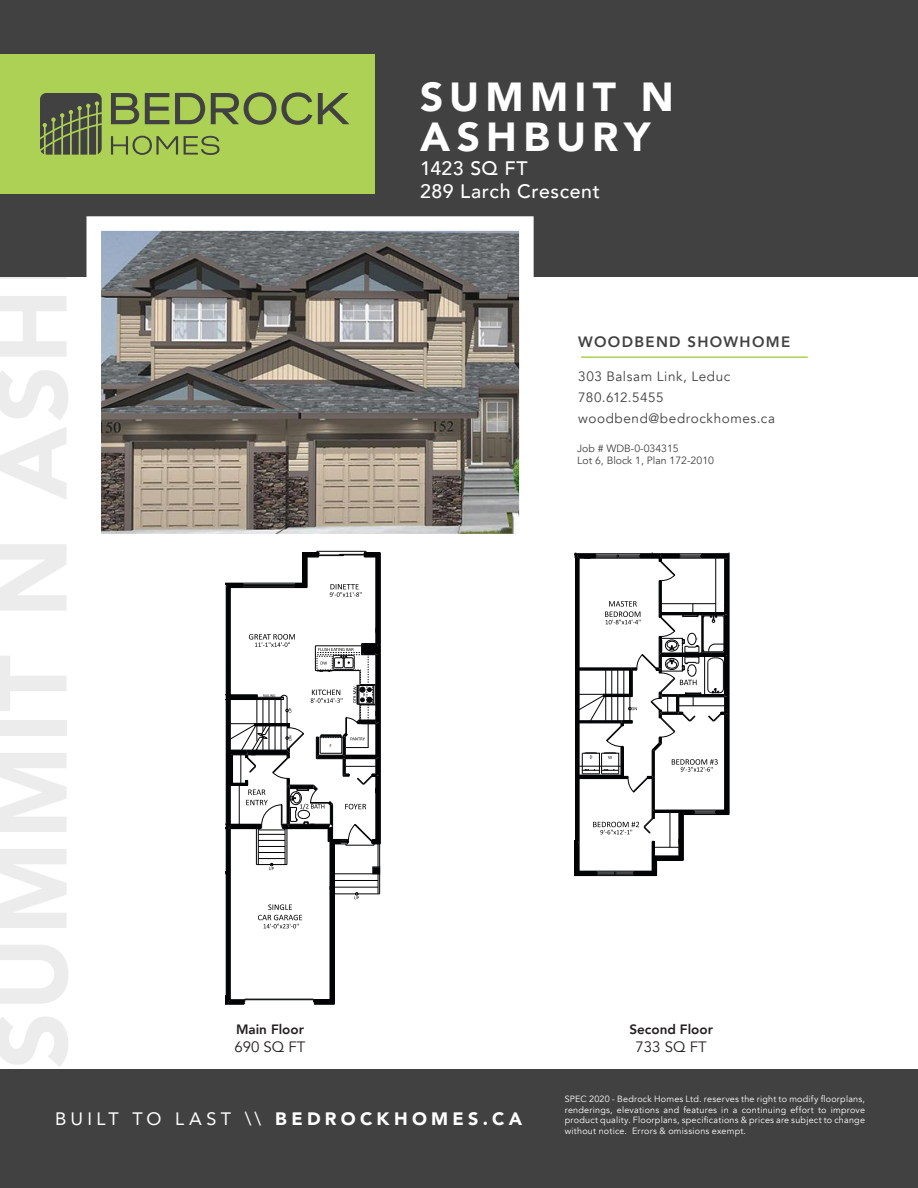
<style>
.page{position:relative;width:918px;height:1188px;background:#414142}
.page>*{position:absolute;margin:0;border:0;box-sizing:border-box;transform-origin:0 0}
.t1{font:900 40.5px "Avenir";letter-spacing:.155em;color:#fff}
.t2{font:500 19.5px "Avenir";letter-spacing:.03em;color:#fff}
.t3{font:900 18px "Avenir";letter-spacing:.24em;color:#fff}
.t4{font:800 15px "Avenir";letter-spacing:.09em;color:#414142}
.t5{font:15px "Avenir";color:#231f20}
.t6{font:13.5px "Avenir";letter-spacing:.045em;color:#414142}
.t7{font:800 13.5px "Avenir";color:#231f20}
.t8{font:13.5px "Avenir";letter-spacing:.025em;color:#414142}
.t9{font:10.5px "Avenir";color:#414142}
.t10{font:9px/10.8px "Avenir";letter-spacing:.025em;color:#fff;text-align:justify}
.s1{font-weight:400}
</style>
<div class="page">
<div style="left:0;top:278px;width:918px;height:791px;background:#fff"></div>
<img style="left:102px;top:232px;width:416px;height:300px">
<div style="left:86px;top:216px;width:448px;height:332px;border:15px solid #fff"></div>
<hr style="left:581px;top:356px;width:227px;height:2px;background:#acd154">
<svg style="left:226px;top:551px;width:155px;height:454px"></svg>
<div style="left:363px;top:644px;width:14px;height:8px;background:#020304"></div>
<svg style="left:575px;top:553px;width:155px;height:323px"></svg>
<div style="left:0;top:54px;width:374px;height:139px;background:#acd154"></div>
<svg style="left:40px;top:93px;width:62px;height:62px;background:#586045"></svg>
<svg style="left:111px;top:93px;width:28px;height:31px"></svg>
<svg style="left:145px;top:93px;width:24px;height:31px"></svg>
<svg style="left:175px;top:93px;width:30px;height:31px"></svg>
<svg style="left:211px;top:92px;width:101px;height:33px"></svg>
<svg style="left:318px;top:93px;width:31px;height:31px"></svg>
<svg style="left:111px;top:136px;width:67px;height:19px"></svg>
<svg style="left:184px;top:136px;width:36px;height:19px"></svg>
<p class="t1" style="left:420px;top:62px;width:255px">SUMMIT N</p>
<p class="t1" style="left:420px;top:102px;width:232px">ASHBURY</p>
<p class="t2" style="left:420px;top:151px;width:109px">1423 SQ FT</p>
<p class="t2" style="left:420px;top:175px;width:181px">289 Larch Crescent</p>
<p class="t4" style="left:578px;top:330px;width:213px">WOODBEND SHOWHOME</p>
<p class="t6" style="left:578px;top:368px;width:154px">303 Balsam Link, Leduc</p>
<p class="t8" style="left:578px;top:389px;width:87px">780.612.5455</p>
<p class="t6" style="left:578px;top:410px;width:198px">woodbend@bedrockhomes.ca</p>
<p class="t9" style="left:577px;top:442px;width:103px">Job # WDB-0-034315</p>
<p class="t9" style="left:577px;top:454px;width:138px">Lot 6, Block 1, Plan 172-2010</p>
<p class="t7" style="left:236px;top:1019px;width:69px">Main Floor</p>
<p class="t5" style="left:234px;top:1038px;width:73px">690 SQ FT</p>
<h3 class="t3" style="left:55px;top:1104px;width:469px"><span class="s1">BUILT TO LAST \\</span> BEDROCKHOMES.CA</h3>
<p class="t7" style="left:629px;top:1019px;width:85px">Second Floor</p>
<p class="t5" style="left:636px;top:1038px;width:73px">733 SQ FT</p>
<p class="t10" style="left:565px;top:1093px;width:302px">SPEC 2020 - Bedrock Homes Ltd. reserves the right to modify floorplans, renderings, elevations and features in a continuing effort to improve product quality. Floorplans, specifications &amp; prices are subject to change without notice. Errors &amp; omissions exempt.</p>
</div>
